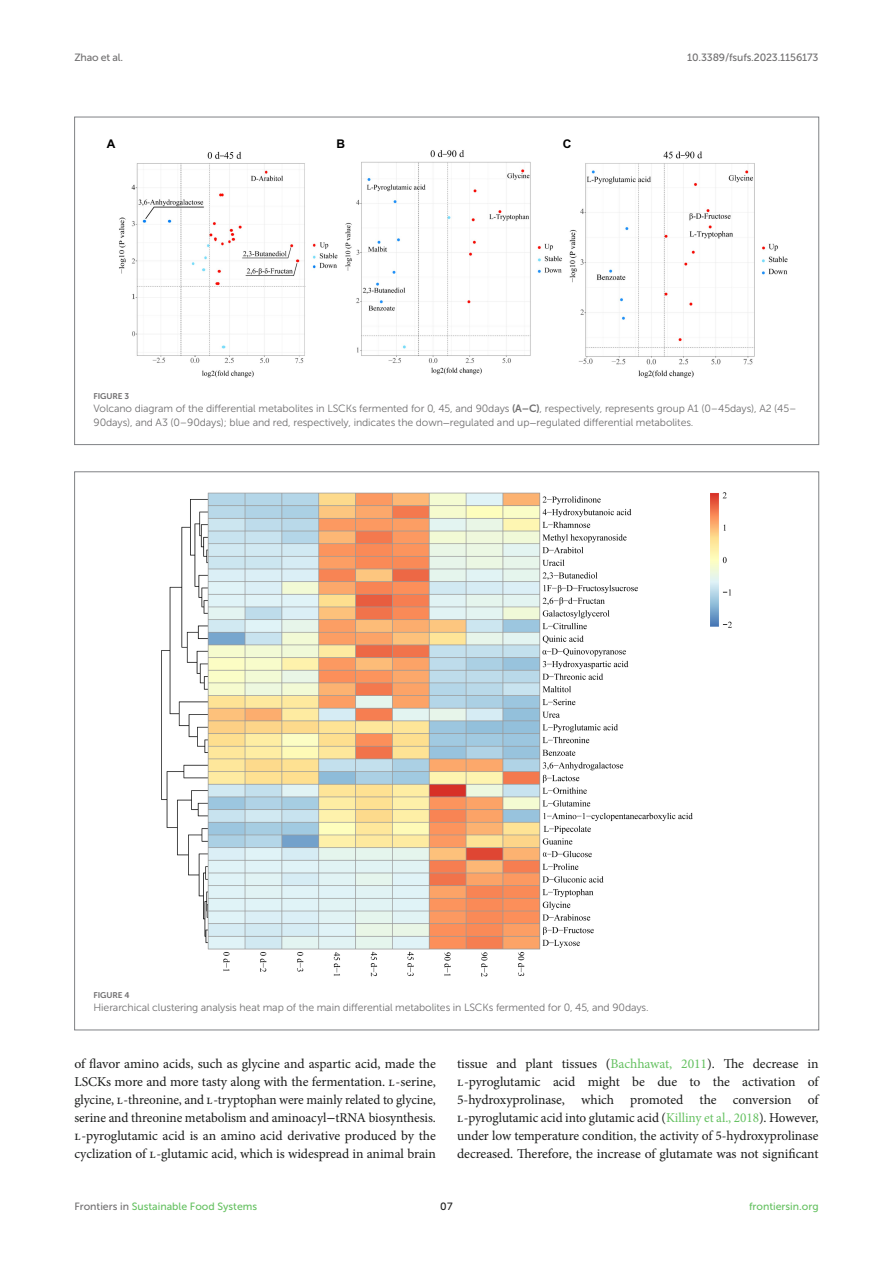
<style>
.page{position:relative;width:893px;height:1263px;background:#fff}
.page>*{position:absolute;margin:0;border:0;box-sizing:border-box;transform-origin:0 0}
.TEXT{font:13.5px/18px "Minion Pro";letter-spacing:-.005em;color:#1b1c1b;text-align:justify}
.t1{font:700 12px "Arial";color:#000}
.FIG_LEG{font:10.5px/13.5px "Museo Sans 300";letter-spacing:-.01em;color:#706f70}
.t2{font:10.5px "Museo Sans 500";color:#65c161}
.t3{font:10.5px "Museo Sans 500";letter-spacing:-.015em;color:#706f70}
.t4{font:10.5px "Museo Sans 500";color:#1b1c1b}
.FIG_HD{font:8.25px "Museo Sans 700";letter-spacing:-.01em;color:#706f70}
.s1{font-family:"Museo Sans 700"}
.s2{font-family:"STIX General"}
.s3{color:#65c161}
.s4{color:#706f70}
</style>
<div class="page">
<img style="left:119px;top:150px;width:669px;height:228px">
<img style="left:161px;top:492px;width:571px;height:485px">
<p class="t3" style="left:74px;top:51px;width:50px">Zhao et al.</p>
<p class="t3" style="left:687px;top:51px;width:133px">10.3389/fsufs.2023.1156173</p>
<p class="t1" style="left:107px;top:135px;width:10px">A</p>
<p class="t1" style="left:337px;top:135px;width:10px">B</p>
<p class="t1" style="left:563px;top:135px;width:10px">C</p>
<p class="FIG_HD" style="left:94px;top:391px;width:37px">FIGURE 3</p>
<p class="FIG_LEG" style="left:94px;top:402px;width:704px">Volcano diagram of the differential metabolites in LSCKs fermented for 0, 45, and 90 days <span class="s1">(A–C)</span>, respectively, represents group A1 (0–45 days), A2 (45–<br>90 days), and A3 (0–90 days); blue and red, respectively, indicates the down<span class="s2">−</span>regulated and up<span class="s2">−</span>regulated differential metabolites.</p>
<p class="FIG_HD" style="left:94px;top:990px;width:37px">FIGURE 4</p>
<p class="FIG_LEG" style="left:94px;top:1001px;width:557px">Hierarchical clustering analysis heat map of the main differential metabolites in LSCKs fermented for 0, 45, and 90 days.</p>
<p class="TEXT" style="left:74px;top:1055px;width:363px">of flavor amino acids, such as glycine and aspartic acid, made the LSCKs more and more tasty along with the fermentation. l-serine, glycine, l-threonine, and l-tryptophan were mainly related to glycine, serine and threonine metabolism and aminoacyl<span class="s2">−</span>tRNA biosynthesis. l-pyroglutamic acid is an amino acid derivative produced by the cyclization of l-glutamic acid, which is widespread in animal brain</p>
<p class="TEXT" style="left:457px;top:1055px;width:363px">tissue and plant tissues (<span class="s3">Bachhawat, 2011</span>). The decrease in l-pyroglutamic acid might be due to the activation of 5-hydroxyprolinase, which promoted the conversion of l-pyroglutamic acid into glutamic acid (<span class="s3">Killiny et al., 2018</span>). However, under low temperature condition, the activity of 5-hydroxyprolinase decreased. Therefore, the increase of glutamate was not significant</p>
<p class="t2" style="left:74px;top:1200px;width:184px"><span class="s4">Frontiers in</span> Sustainable Food Systems</p>
<p class="t4" style="left:440px;top:1200px;width:14px">07</p>
<p class="t2" style="left:749px;top:1200px;width:71px">frontiersin.org</p>
</div>
